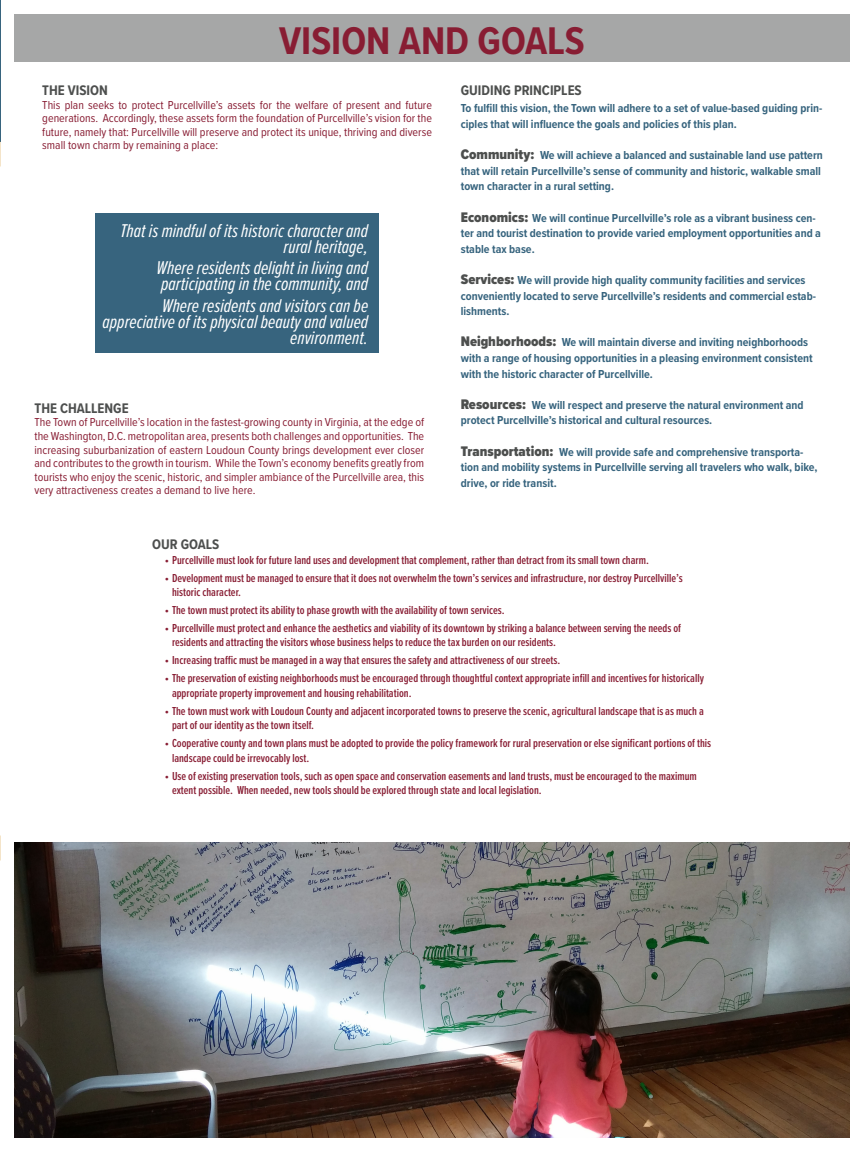
<style>
.page{position:relative;width:864px;height:1152px;background:#fff}
.page>*{position:absolute;margin:0;border:0;box-sizing:border-box;transform-origin:0 0}
.Map_Title{font:700 40px "Proxima Nova Cond";color:#881d33}
.vision{font:italic 19.2px/16px "Proxima Nova Ex Cn";color:#fff;text-align:right}
.HEADING_2{font:700 14.4px "Proxima Nova Cond";color:#4d4f4e}
.Sidebar_Heading{font:700 14.4px "Proxima Nova Cond";color:#4d4f4e}
.HEADING_1{font:700 14.4px "Proxima Nova Cond";color:#4d4f4e}
.t1{font:600 12px/14.4px "Proxima Nova Ex Cn";color:#881d33}
.sidebar_text{font:700 12px/15.6px "Proxima Nova Cond";color:#37647e}
.body_text{font:12px/13.6px "Proxima Nova Cond";color:#881d33;text-align:justify}
.s1{font-weight:900;font-size:14.4px;color:#4d4f4e}
</style>
<div class="page">
<hr style="left:0;top:0;width:1px;height:141px;background:#37647e">
<div style="left:14px;top:15px;width:835px;height:47px;background:#a6a7a7"></div>
<div style="left:95px;top:213px;width:284px;height:140px;background:#37647e"></div>
<img style="left:14px;top:842px;width:836px;height:296px">
<p class="Map_Title" style="left:279px;top:11px;width:307px">VISION AND GOALS</p>
<p class="HEADING_1" style="left:42px;top:80px;width:67px">THE VISION</p>
<p class="body_text" style="left:42px;top:97px;width:391px">This plan seeks to protect Purcellville’s assets for the welfare of present and future generations. Accordingly, these assets form the foundation of Purcellville’s vision for the future, namely that: Purcellville will preserve and protect its unique, thriving and diverse small town charm by remaining a place:</p>
<p class="vision" style="left:120px;top:222px;width:249px">That is mindful of its historic character and rural heritage,</p>
<p class="vision" style="left:157px;top:259px;width:213px;text-align:left">Where residents delight in living and participating in the community, and</p>
<p class="vision" style="left:103px;top:297px;width:267px">Where residents and visitors can be appreciative of its physical beauty and valued environment.</p>
<p class="HEADING_2" style="left:35px;top:397px;width:96px">THE CHALLENGE</p>
<p class="body_text" style="left:35px;top:415px;width:391px">The Town of Purcellville’s location in the fastest-growing county in Virginia, at the edge of the Washington, D.C. metropolitan area, presents both challenges and opportunities. The increasing suburbanization of eastern Loudoun County brings development ever closer and contributes to the growth in tourism. While the Town’s economy benefits greatly from tourists who enjoy the scenic, historic, and simpler ambiance of the Purcellville area, this very attractiveness creates a demand to live here.</p>
<p class="Sidebar_Heading" style="left:461px;top:80px;width:123px">GUIDING PRINCIPLES</p>
<p class="sidebar_text" style="left:461px;top:100px;width:363px">To fulfill this vision, the Town will adhere to a set of value-based guiding prin&shy;ciples that will influence the goals and policies of this plan.</p>
<p class="sidebar_text" style="left:461px;top:147px;width:364px"><span class="s1">Community:</span> We will achieve a balanced and sustainable land use pattern that will retain Purcellville’s sense of community and historic, walkable small town character in a rural setting.</p>
<p class="sidebar_text" style="left:461px;top:210px;width:362px"><span class="s1">Economics:</span> We will continue Purcellville’s role as a vibrant business cen&shy;ter and tourist destination to provide varied employment opportunities and a stable tax base.</p>
<p class="sidebar_text" style="left:461px;top:272px;width:357px"><span class="s1">Services:</span> We will provide high quality community facilities and services conveniently located to serve Purcellville’s residents and commercial estab&shy;lishments.</p>
<p class="sidebar_text" style="left:461px;top:334px;width:353px"><span class="s1">Neighborhoods:</span> We will maintain diverse and inviting neighborhoods with a range of housing opportunities in a pleasing environment consistent with the historic character of Purcellville.</p>
<p class="sidebar_text" style="left:461px;top:397px;width:344px"><span class="s1">Resources:</span> We will respect and preserve the natural environment and protect Purcellville’s historical and cultural resources.</p>
<p class="sidebar_text" style="left:461px;top:444px;width:358px"><span class="s1">Transportation:</span> We will provide safe and comprehensive transporta&shy;tion and mobility systems in Purcellville serving all travelers who walk, bike, drive, or ride transit.</p>
<p class="HEADING_2" style="left:152px;top:534px;width:69px">OUR GOALS</p>
<p class="t1" style="left:165px;top:552px;width:486px">• Purcellville must look for future land uses and development that complement, rather than detract from its small town charm.</p>
<p class="t1" style="left:172px;top:570px;width:512px;text-indent:-7px">• Development must be managed to ensure that it does not overwhelm the town’s services and infrastructure, nor destroy Purcellville’s historic character.</p>
<p class="t1" style="left:165px;top:603px;width:341px">• The town must protect its ability to phase growth with the availability of town services.</p>
<p class="t1" style="left:172px;top:621px;width:511px;text-indent:-7px">• Purcellville must protect and enhance the aesthetics and viability of its downtown by striking a balance between serving the needs of residents and attracting the visitors whose business helps to reduce the tax burden on our residents.</p>
<p class="t1" style="left:165px;top:653px;width:397px">• Increasing traffic must be managed in a way that ensures the safety and attractiveness of our streets.</p>
<p class="t1" style="left:172px;top:671px;width:534px;text-indent:-7px">• The preservation of existing neighborhoods must be encouraged through thoughtful context appropriate infill and incentives for historically appropriate property improvement and housing rehabilitation.</p>
<p class="t1" style="left:172px;top:703px;width:533px;text-indent:-7px">• The town must work with Loudoun County and adjacent incorporated towns to preserve the scenic, agricultural landscape that is as much a part of our identity as the town itself.</p>
<p class="t1" style="left:172px;top:736px;width:541px;text-indent:-7px">• Cooperative county and town plans must be adopted to provide the policy framework for rural preservation or else significant portions of this landscape could be irrevocably lost.</p>
<p class="t1" style="left:172px;top:768px;width:526px;text-indent:-7px">• Use of existing preservation tools, such as open space and conservation easements and land trusts, must be encouraged to the maximum extent possible. When needed, new tools should be explored through state and local legislation.</p>
</div>
